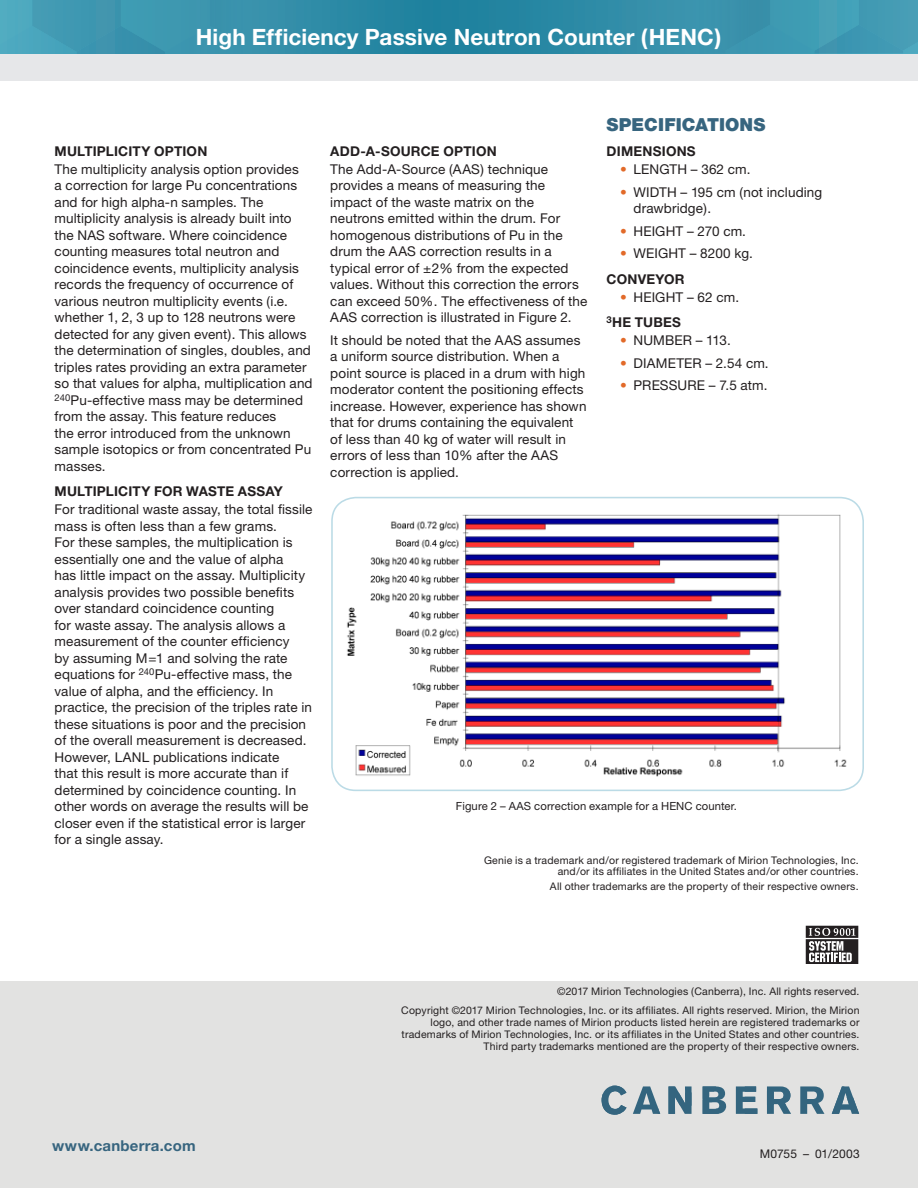
<style>
.page{position:relative;width:918px;height:1188px;background:#fff}
.page>*{position:absolute;margin:0;border:0;box-sizing:border-box;transform-origin:0 0}
.t1{font:700 22.5px "Helvetica Neue";letter-spacing:.005em;color:#fff}
.Overview_Key_Feature{font:900 18px "Helvetica Neue";letter-spacing:.005em;color:#37657f}
.t2{font:700 15px "Helvetica Neue";letter-spacing:.015em;color:#37657f}
.Chacteristics_-_Bull{font:13.5px/16.5px "Helvetica Neue";letter-spacing:.01em;color:#231f20}
.Chacteristics_-_Bull-2{font:700 13.5px "Helvetica Neue";letter-spacing:.015em;color:#231f20}
.Overview_Key_Feature-2{font:12px "Helvetica Neue";letter-spacing:.005em;color:#231f20}
.t3{font:11.25px "Helvetica Neue";letter-spacing:.01em;color:#231f20}
.Overview_Key_Feature-3{font:10.5px/12px "Helvetica Neue";letter-spacing:.015em;color:#231f20;text-align:right}
.s1{color:#e26a29}
</style>
<div class="page">
<svg style="left:243px;top:0;width:675px;height:54px;background:#2b89a5"></svg>
<svg style="left:0;top:0;width:243px;height:54px;background:#4099b2"></svg>
<svg style="left:699px;top:0;width:219px;height:53px;background:#3e98b1"></svg>
<div style="left:0;top:54px;width:918px;height:27px;background:#e6e7e9"></div>
<svg style="left:806px;top:926px;width:52px;height:38px"></svg>
<img style="left:347px;top:514px;width:500px;height:263px">
<div style="left:331px;top:497px;width:533px;height:294px;border:2px solid #bbdbe6;border-radius:24px"></div>
<div style="left:0;top:981px;width:918px;height:207px;background:#e2e2e1"></div>
<svg style="left:602px;top:1086px;width:257px;height:29px"></svg>
<p class="t1" style="left:196px;top:23px;width:527px">High Efficiency Passive Neutron Counter (HENC)</p>
<p class="Chacteristics_-_Bull-2" style="left:55px;top:143px;width:154px">MULTIPLICITY OPTION</p>
<p class="Chacteristics_-_Bull" style="left:55px;top:161px;width:260px">The multiplicity analysis option provides<br>a correction for large Pu concentrations and for high alpha-n samples. The multiplicity analysis is already built into the NAS software. Where coincidence counting measures total neutron and coincidence events, multiplicity analysis records the frequency of occurrence of various neutron multiplicity events (i.e. whether 1, 2, 3 up to 128 neutrons were detected for any given event). This allows the determination of singles, doubles, and triples rates providing an extra parameter so that values for alpha, multiplication and <sup>240</sup>Pu-effective mass may be determined from the assay. This feature reduces<br>the error introduced from the unknown sample isotopics or from concentrated Pu masses.</p>
<p class="Chacteristics_-_Bull-2" style="left:55px;top:483px;width:230px">MULTIPLICITY FOR WASTE ASSAY</p>
<p class="Chacteristics_-_Bull" style="left:55px;top:501px;width:259px">For traditional waste assay, the total fissile mass is often less than a few grams.<br>For these samples, the multiplication is essentially one and the value of alpha<br>has little impact on the assay. Multiplicity analysis provides two possible benefits over standard coincidence counting<br>for waste assay. The analysis allows a measurement of the counter efficiency<br>by assuming M=1 and solving the rate equations for <sup>240</sup>Pu-effective mass, the value of alpha, and the efficiency. In practice, the precision of the triples rate in these situations is poor and the precision of the overall measurement is decreased.<br>However, LANL publications indicate<br>that this result is more accurate than if determined by coincidence counting. In other words on average the results will be closer even if the statistical error is larger for a single assay.</p>
<p class="Chacteristics_-_Bull-2" style="left:330px;top:143px;width:168px">ADD-A-SOURCE OPTION</p>
<p class="Chacteristics_-_Bull" style="left:330px;top:161px;width:259px">The Add-A-Source (AAS) technique provides a means of measuring the impact of the waste matrix on the neutrons emitted within the drum. For homogenous distributions of Pu in the drum the AAS correction results in a typical error of ±2% from the expected values. Without this correction the errors can exceed 50%. The effectiveness of the AAS correction is illustrated in Figure 2.</p>
<p class="Chacteristics_-_Bull" style="left:330px;top:332px;width:258px">It should be noted that the AAS assumes a uniform source distribution. When a point source is placed in a drum with high moderator content the positioning effects increase. However, experience has shown that for drums containing the equivalent of less than 40 kg of water will result in errors of less than 10% after the AAS correction is applied.</p>
<p class="Overview_Key_Feature" style="left:607px;top:113px;width:161px">SPECIFICATIONS</p>
<p class="Chacteristics_-_Bull-2" style="left:607px;top:143px;width:91px">DIMENSIONS</p>
<p class="Chacteristics_-_Bull" style="left:620px;top:161px;width:132px"><span class="s1">•</span> LENGTH – 362 cm.</p>
<p class="Chacteristics_-_Bull" style="left:634px;top:183px;width:190px;text-indent:-14px"><span class="s1">•</span> WIDTH – 195 cm (not including drawbridge).</p>
<p class="Chacteristics_-_Bull" style="left:620px;top:222px;width:127px"><span class="s1">•</span> HEIGHT – 270 cm.</p>
<p class="Chacteristics_-_Bull" style="left:620px;top:245px;width:134px"><span class="s1">•</span> WEIGHT – 8200 kg.</p>
<p class="Chacteristics_-_Bull-2" style="left:607px;top:270px;width:80px">CONVEYOR</p>
<p class="Chacteristics_-_Bull" style="left:620px;top:288px;width:121px"><span class="s1">•</span> HEIGHT – 62 cm.</p>
<p class="Chacteristics_-_Bull-2" style="left:607px;top:314px;width:76px"><sup>3</sup>HE TUBES</p>
<p class="Chacteristics_-_Bull" style="left:620px;top:332px;width:112px"><span class="s1">•</span> NUMBER – 113.</p>
<p class="Chacteristics_-_Bull" style="left:620px;top:354px;width:150px"><span class="s1">•</span> DIAMETER – 2.54 cm.</p>
<p class="Chacteristics_-_Bull" style="left:620px;top:377px;width:149px"><span class="s1">•</span> PRESSURE – 7.5 atm.</p>
<p class="t3" style="left:456px;top:800px;width:283px">Figure 2 – AAS correction example for a HENC counter.</p>
<p class="Overview_Key_Feature-3" style="left:484px;top:855px;width:376px;line-height:10.5px">Genie is a trademark and/or registered trademark of Mirion Technologies, Inc. and/or its affiliates in the United States and/or other countries.</p>
<p class="Overview_Key_Feature-3" style="left:550px;top:880px;width:310px">All other trademarks are the property of their respective owners.</p>
<p class="t2" style="left:52px;top:1136px;width:145px">www.canberra.com</p>
<p class="Overview_Key_Feature-3" style="left:401px;top:982px;width:460px;line-height:19.2px">©2017 Mirion Technologies (Canberra), Inc. All rights reserved.<br>Copyright ©2017 Mirion Technologies, Inc. or its affiliates. All rights reserved. Mirion, the Mirion</p>
<p class="Overview_Key_Feature-3" style="left:402px;top:1017px;width:459px">logo, and other trade names of Mirion products listed herein are registered trademarks or trademarks of Mirion Technologies, Inc. or its affiliates in the United States and other countries.<br>Third party trademarks mentioned are the property of their respective owners.</p>
<p class="Overview_Key_Feature-2" style="left:760px;top:1146px;width:101px">M0755 – 01/2003</p>
</div>
